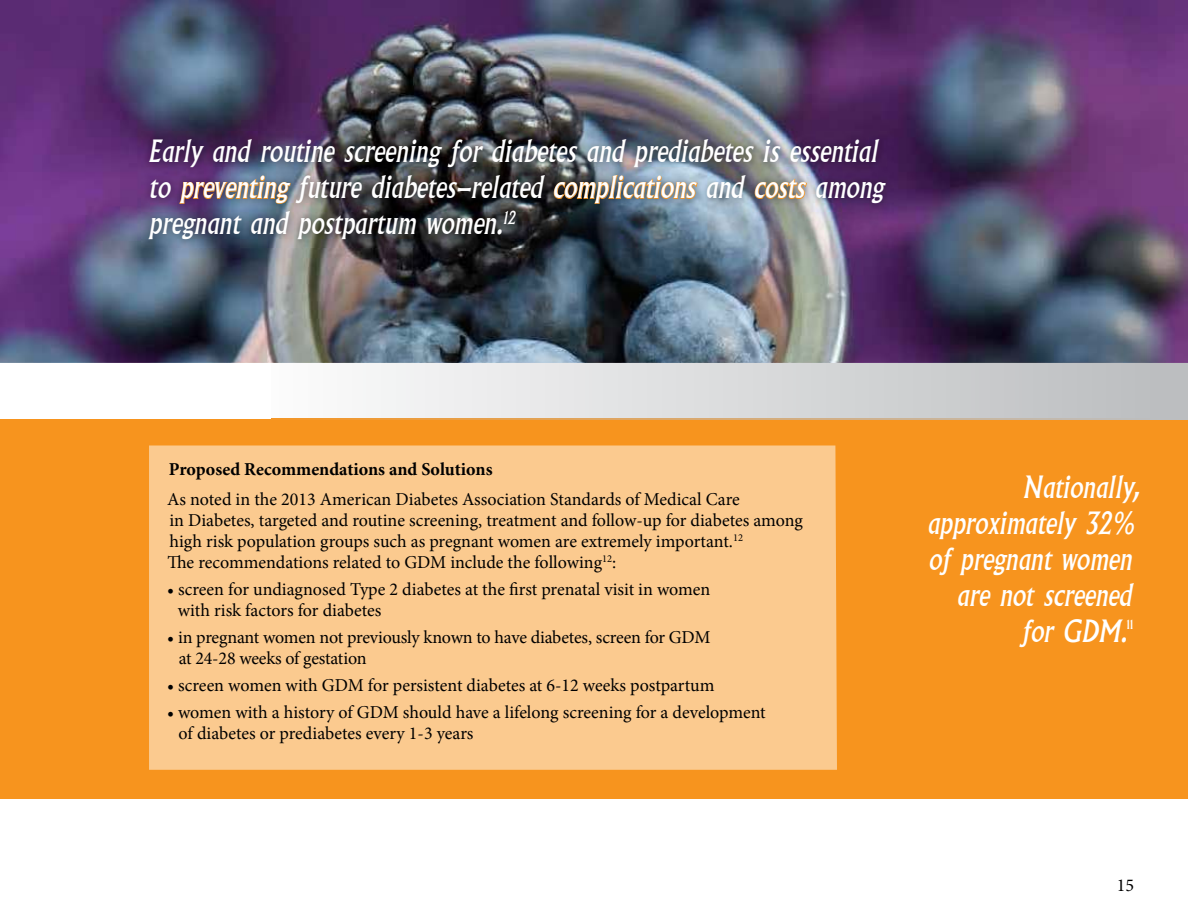
<style>
.page{position:relative;width:1188px;height:918px;background:#fff}
.page>*{position:absolute;margin:0;border:0;box-sizing:border-box;transform-origin:0 0}
.t1{font:italic 30px/36px "Albertus";color:#fff}
.t2{font:18px/21.1px "Minion Pro";letter-spacing:-.005em;color:#000}
.t3{font:700 18px "Minion Pro";color:#000}
.t4{font:12.3px "Albertus";color:#fff}
</style>
<div class="page">
<div style="left:1px;top:419px;width:1187px;height:380px;background:#f7941e"></div>
<div style="left:271px;top:363px;width:917px;height:56px;background:linear-gradient(to right,#fcfcfc,#babcbe)"></div>
<svg style="left:286px;top:419px;width:902px;height:1px"></svg>
<div style="left:149px;top:446px;width:688px;height:324px;background:#fbca8f"></div>
<img style="left:0;top:0;width:1188px;height:363px">
<img style="left:141px;top:132px;width:753px;height:115px">
<svg style="left:178px;top:0;width:114px;height:204px;background:#4f4968"></svg>
<img style="left:553px;top:0;width:154px;height:204px">
<svg style="left:754px;top:177px;width:54px;height:23px"></svg>
<h1 class="t1" style="left:148px;top:134px;width:737px">Early and routine screening for diabetes and prediabetes is essential to preventing future diabetes-related complications and costs among pregnant and postpartum women.<sup>12</sup></h1>
<p class="t3" style="left:169px;top:456px;width:325px">Proposed Recommendations and Solutions</p>
<p class="t2" style="left:167px;top:489px;width:637px">As noted in the 2013 American Diabetes Association Standards of Medical Care<br>in Diabetes, targeted and routine screening, treatment and follow-up for diabetes among high risk population groups such as pregnant women are extremely important.<sup>12<br></sup>The recommendations related to GDM include the following<sup>12</sup>:</p>
<p class="t2" style="left:178px;top:579px;width:534px;text-indent:-11px">• screen for undiagnosed Type 2 diabetes at the first prenatal visit in women with risk factors for diabetes</p>
<p class="t2" style="left:179px;top:627px;width:533px;text-indent:-12px">• in pregnant women not previously known to have diabetes, screen for GDM at 24-28 weeks of gestation</p>
<p class="t2" style="left:167px;top:675px;width:549px">• screen women with GDM for persistent diabetes at 6-12 weeks postpartum</p>
<p class="t2" style="left:179px;top:702px;width:589px;text-indent:-12px">• women with a history of GDM should have a lifelong screening for a development of diabetes or prediabetes every 1-3 years</p>
<h1 class="t1" style="left:1023px;top:470px;width:119px">Nationally,</h1>
<h1 class="t1" style="left:927px;top:506px;width:209px">approximately 32%</h1>
<h1 class="t1" style="left:928px;top:542px;width:205px">of pregnant women</h1>
<h1 class="t1" style="left:957px;top:578px;width:177px">are not screened</h1>
<h1 class="t1" style="left:1022px;top:614px;width:107px">for GDM.</h1>
<p class="t4" style="left:1127px;top:618px;width:8px">11</p>
<p class="t2" style="left:1117px;top:874px;width:19px">15</p>
</div>
